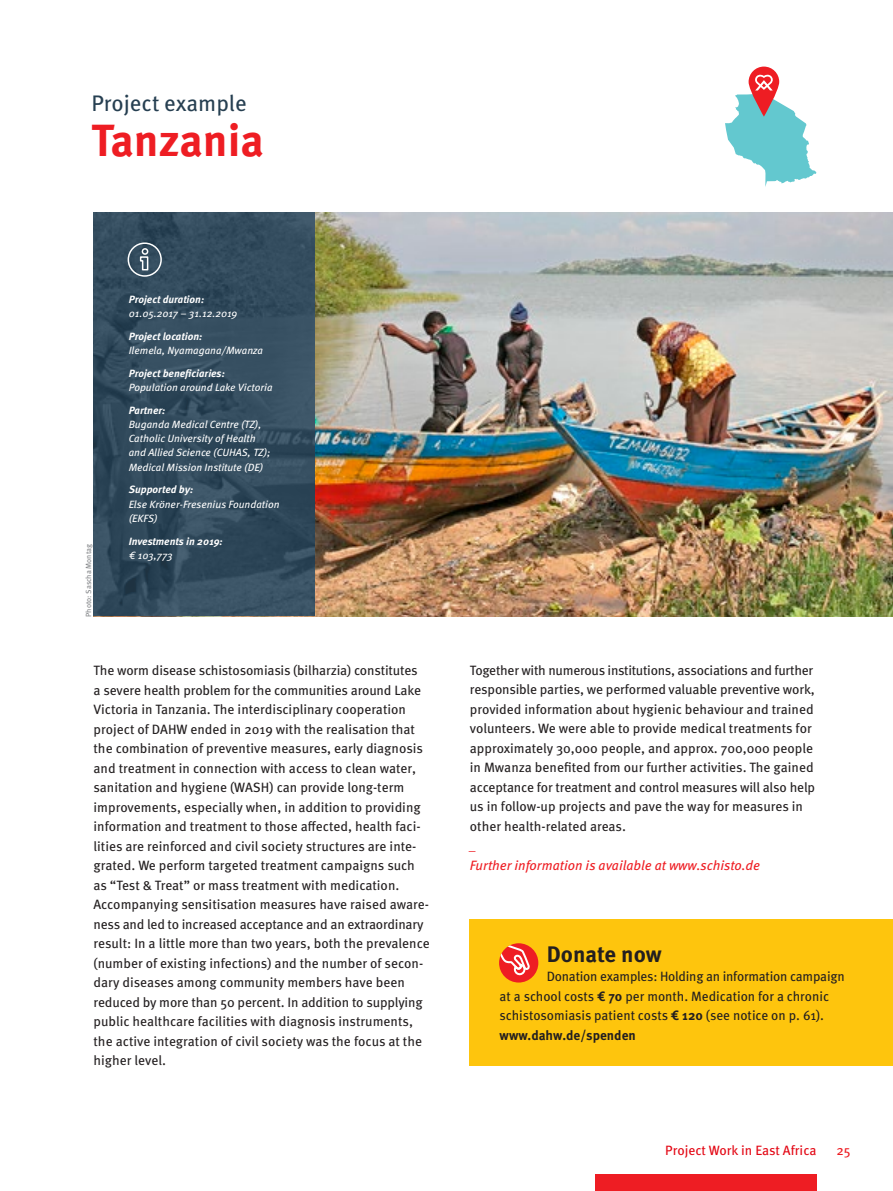
<style>
.page{position:relative;width:893px;height:1191px;background:#fff}
.page>*{position:absolute;margin:0;border:0;box-sizing:border-box;transform-origin:0 0}
.t1{font:700 45px "Meta OT";letter-spacing:-.005em;color:#ee1d23}
.t2{font:22.5px "Meta OT";color:#263f51}
.t3{font:700 22.5px "Meta OT";color:#231f20}
.t4{font:13.5px/19.5px "Meta OT";letter-spacing:-.005em;color:#231f20}
.t5{font:italic 13.5px/19.5px "Meta OT";color:#ee1d23}
.t6{font:13.5px "Meta OT";color:#e30613}
.t7{font:13.5px "Meta OT";color:#ee1d23}
.t8{font:italic 10.5px/14.2px "Meta OT";color:#fff}
.t9{font:italic 700 10.5px "Meta OT";color:#fff}
.t10{font:7.5px "Meta OT";color:#808285}
.s1{font-weight:700}
</style>
<div class="page">
<div style="left:595px;top:1174px;width:221px;height:17px;background:#ee1d23"></div>
<img style="left:315px;top:213px;width:578px;height:403px">
<img style="left:94px;top:213px;width:221px;height:403px">
<div style="left:128px;top:242px;width:34px;height:35px;border:2px solid #fff;border-radius:50%"></div>
<svg style="left:139px;top:247px;width:10px;height:24px"></svg>
<div style="left:470px;top:919px;width:423px;height:146px;background:#fec50d"></div>
<div style="left:499px;top:943px;width:39px;height:39px;background:#ee1d23;border-radius:50%"></div>
<svg style="left:499px;top:943px;width:32px;height:32px"></svg>
<div style="left:749px;top:67px;width:30px;height:50px;background:#ee1d23;border-radius:15px"></div>
<svg style="left:725px;top:75px;width:91px;height:112px"></svg>
<h2 class="t2" style="left:91px;top:88px;width:157px">Project example</h2>
<h1 class="t1" style="left:91px;top:111px;width:174px">Tanzania</h1>
<p class="t10" style="left:84px;top:617px;width:74px;rotate:-90deg">Photo: Sascha Montag</p>
<p class="t9" style="left:129px;top:292px;width:77px">Project duration:</p>
<p class="t8" style="left:129px;top:306px;width:110px">01.05.2017 – 31.12.2019</p>
<p class="t9" style="left:129px;top:329px;width:75px">Project location:</p>
<p class="t8" style="left:129px;top:343px;width:136px">Ilemela, Nyamagana/Mwanza</p>
<p class="t9" style="left:129px;top:366px;width:98px">Project beneficiaries:</p>
<p class="t8" style="left:129px;top:380px;width:145px">Population around Lake Victoria</p>
<p class="t9" style="left:129px;top:403px;width:38px">Partner:</p>
<p class="t8" style="left:129px;top:417px;width:143px">Buganda Medical Centre (TZ),<br>Catholic University of Health and Allied Science (CUHAS, TZ);<br>Medical Mission Institute (DE)</p>
<p class="t9" style="left:129px;top:483px;width:66px">Supported by:</p>
<p class="t8" style="left:129px;top:497px;width:152px">Else Kröner-Fresenius Foundation (EKFS)</p>
<p class="t9" style="left:129px;top:534px;width:96px">Investments in 2019:</p>
<p class="t8" style="left:129px;top:548px;width:46px">€ 103,773</p>
<p class="t4" style="left:94px;top:661px;width:338px">The worm disease schistosomiasis (bilharzia) constitutes<br>a severe health problem for the communities around Lake Victoria in Tanzania. The interdisciplinary cooperation project of DAHW ended in 2019 with the realisation that the combination of preventive measures, early diagnosis and treatment in connection with access to clean water, sanitation and hygiene (WASH) can provide long-term improvements, especially when, in addition to providing information and treatment to those affected, health faci&shy;lities are reinforced and civil society structures are inte&shy;grated. We perform targeted treatment campaigns such as “Test &amp; Treat” or mass treatment with medication.<br>Accompanying sensitisation measures have raised aware&shy;ness and led to increased acceptance and an extraordinary result: In a little more than two years, both the prevalence (number of existing infections) and the number of secon&shy;dary diseases among community members have been reduced by more than 50 percent. In addition to supplying public healthcare facilities with diagnosis instruments, the active integration of civil society was the focus at the higher level.</p>
<p class="t4" style="left:470px;top:661px;width:347px">Together with numerous institutions, associations and further responsible parties, we performed valuable preventive work, provided information about hygienic behaviour and trained volunteers. We were able to provide medical treatments for approximately 30,000 people, and approx. 700,000 people in Mwanza benefited from our further activities. The gained acceptance for treatment and control measures will also help us in follow-up projects and pave the way for measures in other health-related areas.</p>
<p class="t5" style="left:470px;top:836px;width:292px">_<br>Further information is available at www.schisto.de</p>
<h2 class="t3" style="left:547px;top:939px;width:116px">Donate now</h2>
<p class="t4" style="left:500px;top:967px;width:347px;text-indent:47px">Donation examples: Holding an information campaign at a school costs <span class="s1">€ 70</span> per month. Medication for a chronic schistosomiasis patient costs <span class="s1">€ 120</span> (see notice on p. 61). <span class="s1">www.dahw.de/spenden</span></p>
<p class="t6" style="left:665px;top:1141px;width:153px">Project Work in East Africa</p>
<p class="t7" style="left:836px;top:1141px;width:16px">25</p>
</div>
